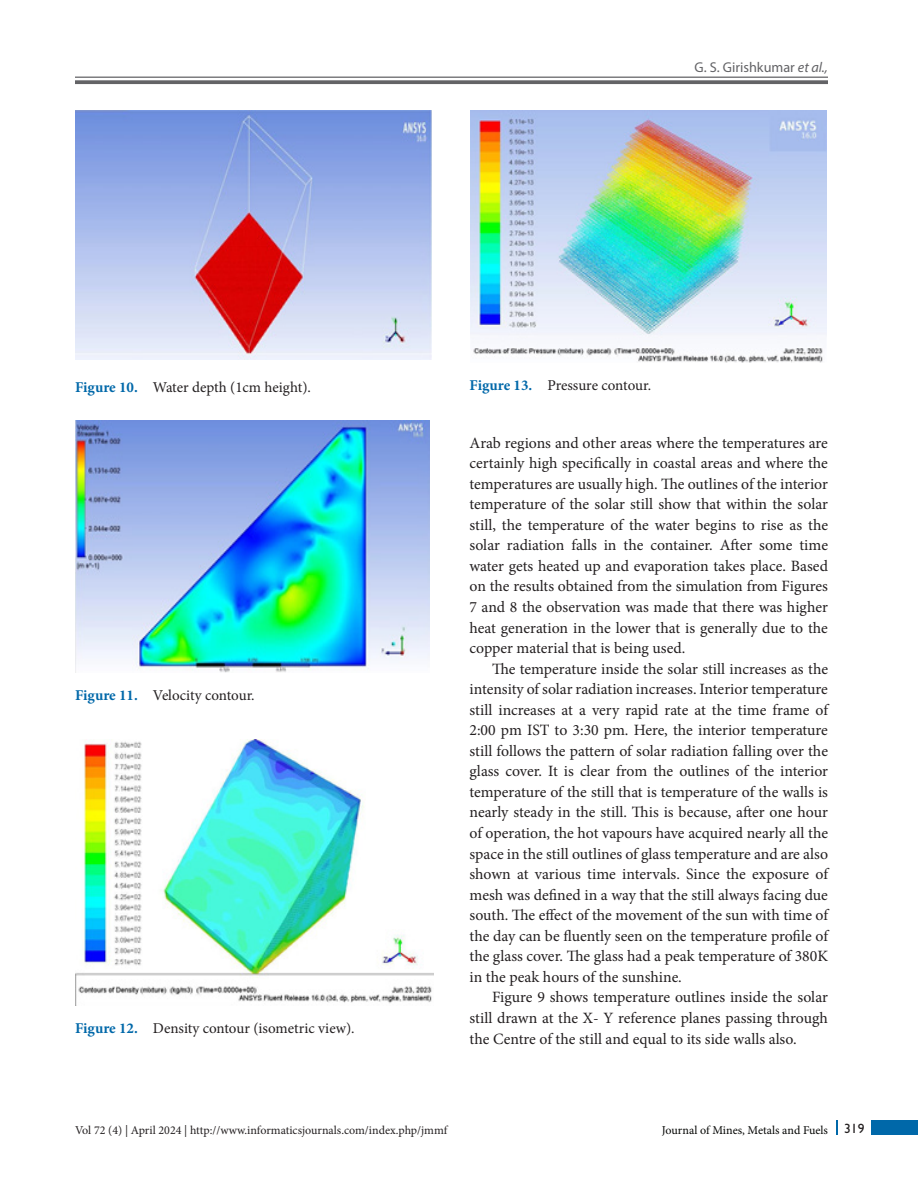
<style>
.page{position:relative;width:918px;height:1188px;background:#fff}
.page>*{position:absolute;margin:0;border:0;box-sizing:border-box;transform-origin:0 0}
.Text_Ind{font:15.75px/20.5px "Minion Pro";color:#231f20;text-align:justify}
.Text{font:15.75px/20.5px "Minion Pro";color:#231f20;text-align:justify}
.Fig_cap{font:15px "Minion Pro";color:#231f20}
.t1{font:14.25px "Myriad Pro";color:#636366}
.t2{font:12px "Minion Pro";color:#231f20}
.t3{font:12px "Minion Pro";letter-spacing:-.005em;color:#040503}
.s1{font-style:italic}
.s2{font-weight:700;color:#0068a9}
.s3{font-family:"Gill Sans";font-size:13.5px;color:#231f20}
</style>
<div class="page">
<hr style="left:75px;top:77px;width:753px;height:1px;background:#636366">
<svg style="left:75px;top:80px;width:753px;height:4px;background:#6f6f72"></svg>
<div style="left:872px;top:1120px;width:46px;height:15px;background:#0068a9"></div>
<svg style="left:836px;top:1120px;width:1px;height:15px"></svg>
<img style="left:76px;top:420px;width:353px;height:252px">
<img style="left:76px;top:740px;width:358px;height:266px">
<img style="left:470px;top:110px;width:356px;height:252px">
<img style="left:76px;top:110px;width:356px;height:250px">
<p class="t1" style="left:695px;top:59px;width:135px">G. S. Girishkumar <span class="s1">et al.,</span></p>
<p class="Fig_cap" style="left:75px;top:377px;width:238px"><span class="s2">Figure 10.</span> Water depth (1cm height).</p>
<p class="Fig_cap" style="left:75px;top:685px;width:181px"><span class="s2">Figure 11.</span> Velocity contour.</p>
<p class="Fig_cap" style="left:75px;top:1018px;width:281px"><span class="s2">Figure 12.</span> Density contour (isometric view).</p>
<p class="Fig_cap" style="left:470px;top:375px;width:183px"><span class="s2">Figure 13.</span> Pressure contour.</p>
<p class="Text" style="left:470px;top:432px;width:360px">Arab regions and other areas where the temperatures are certainly high specifically in coastal areas and where the temperatures are usually high. The outlines of the interior temperature of the solar still show that within the solar still, the temperature of the water begins to rise as the solar radiation falls in the container. After some time water gets heated up and evaporation takes place. Based on the results obtained from the simulation from Figures 7 and 8 the observation was made that there was higher heat generation in the lower that is generally due to the copper material that is being used.</p>
<p class="Text_Ind" style="left:470px;top:658px;width:360px;text-indent:22px">The temperature inside the solar still increases as the intensity of solar radiation increases. Interior temperature still increases at a very rapid rate at the time frame of 2:00 pm IST to 3:30 pm. Here, the interior temperature still follows the pattern of solar radiation falling over the glass cover. It is clear from the outlines of the interior temperature of the still that is temperature of the walls is nearly steady in the still. This is because, after one hour of operation, the hot vapours have acquired nearly all the space in the still outlines of glass temperature and are also shown at various time intervals. Since the exposure of mesh was defined in a way that the still always facing due south. The effect of the movement of the sun with time of the day can be fluently seen on the temperature profile of the glass cover. The glass had a peak temperature of 380K in the peak hours of the sunshine.</p>
<p class="Text_Ind" style="left:470px;top:987px;width:360px;text-indent:22px">Figure 9 shows temperature outlines inside the solar still drawn at the X- Y reference planes passing through the Centre of the still and equal to its side walls also.</p>
<p class="t2" style="left:75px;top:1122px;width:374px">Vol 72 (4) | April 2024 | http://www.informaticsjournals.com/index.php/jmmf</p>
<p class="t3" style="left:662px;top:1122px;width:204px">Journal of Mines, Metals and Fuels <span class="s3">319</span></p>
</div>
